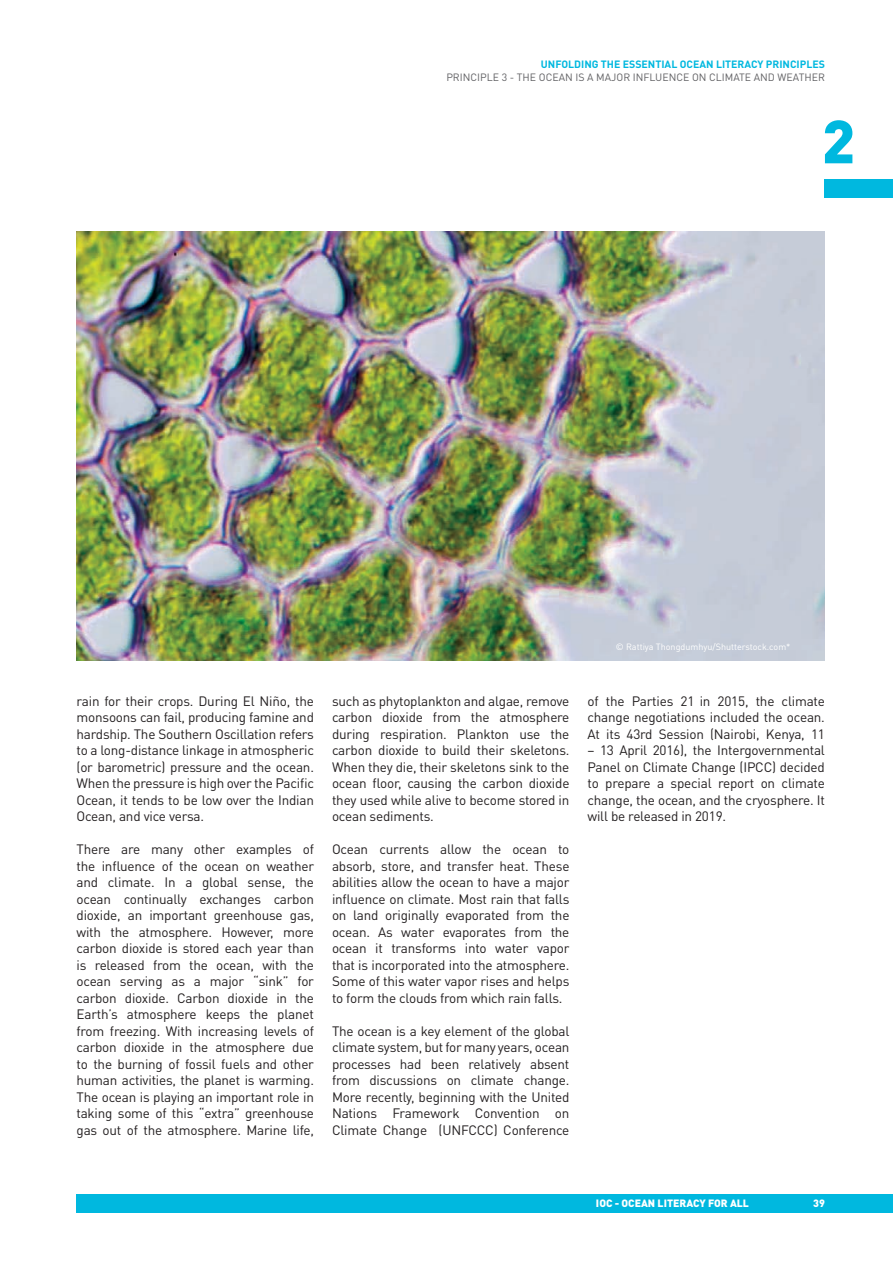
<style>
.page{position:relative;width:893px;height:1263px;background:#fff}
.page>*{position:absolute;margin:0;border:0;box-sizing:border-box;transform-origin:0 0}
.t1{font:900 60px "DINOT";color:#00b8df}
.t2{font:13.5px/16.5px "DINOT";letter-spacing:-.015em;color:#231f20;text-align:justify}
.t3{font:10.5px "DINOT";color:#616164}
.t4{font:700 10.5px "DINOT";color:#00b8df}
.t5{font:900 10.5px "DINOT";color:#fff}
.t6{font:9px "DINOT";color:#fff}
</style>
<div class="page">
<div style="left:77px;top:1194px;width:816px;height:18px;background:#00b8df"></div>
<div style="left:825px;top:179px;width:68px;height:19px;background:#00b8df"></div>
<img style="left:77px;top:232px;width:748px;height:428px">
<p class="t4" style="left:541px;top:57px;width:285px">UNFOLDING THE ESSENTIAL OCEAN LITERACY PRINCIPLES</p>
<p class="t3" style="left:446px;top:71px;width:380px">PRINCIPLE 3 - THE OCEAN IS A MAJOR INFLUENCE ON CLIMATE AND WEATHER</p>
<h1 class="t1" style="left:822px;top:101px;width:35px">2</h1>
<p class="t2" style="left:77px;top:692px;width:239px">rain for their crops. During El Niño, the monsoons can fail, producing famine and hardship. The Southern Oscillation refers to a long-distance linkage in atmospheric (or barometric) pressure and the ocean.<br>When the pressure is high over the Pacific Ocean, it tends to be low over the Indian Ocean, and vice versa.</p>
<p class="t2" style="left:77px;top:841px;width:239px">There are many other examples of the influence of the ocean on weather and climate. In a global sense, the ocean continually exchanges carbon dioxide, an important greenhouse gas, with the atmosphere. However, more carbon dioxide is stored each year than is released from the ocean, with the ocean serving as a major “sink” for carbon dioxide. Carbon dioxide in the Earth’s atmosphere keeps the planet from freezing. With increasing levels of carbon dioxide in the atmosphere due to the burning of fossil fuels and other human activities, the planet is warming.<br>The ocean is playing an important role in taking some of this “extra” greenhouse gas out of the atmosphere. Marine life,</p>
<p class="t2" style="left:332px;top:692px;width:239px">such as phytoplankton and algae, remove carbon dioxide from the atmosphere during respiration. Plankton use the carbon dioxide to build their skeletons.<br>When they die, their skeletons sink to the ocean floor, causing the carbon dioxide they used while alive to become stored in ocean sediments.</p>
<p class="t2" style="left:332px;top:841px;width:239px">Ocean currents allow the ocean to absorb, store, and transfer heat. These abilities allow the ocean to have a major influence on climate. Most rain that falls on land originally evaporated from the ocean. As water evaporates from the ocean it transforms into water vapor that is incorporated into the atmosphere.<br>Some of this water vapor rises and helps to form the clouds from which rain falls.</p>
<p class="t2" style="left:332px;top:1022px;width:239px">The ocean is a key element of the global climate system, but for many years, ocean processes had been relatively absent from discussions on climate change.<br>More recently, beginning with the United Nations Framework Convention on Climate Change (UNFCCC) Conference</p>
<p class="t6" style="left:616px;top:641px;width:176px">© Rattiya Thongdumhyu/Shutterstock.com*</p>
<p class="t2" style="left:587px;top:692px;width:239px">of the Parties 21 in 2015, the climate change negotiations included the ocean.<br>At its 43rd Session (Nairobi, Kenya, 11</p>
<p class="t2" style="left:587px;top:742px;width:239px">– 13 April 2016), the Intergovernmental Panel on Climate Change (IPCC) decided to prepare a special report on climate change, the ocean, and the cryosphere. It will be released in 2019.</p>
<p class="t5" style="left:596px;top:1196px;width:155px">IOC - OCEAN LITERACY FOR ALL</p>
<p class="t5" style="left:813px;top:1196px;width:13px">39</p>
</div>
